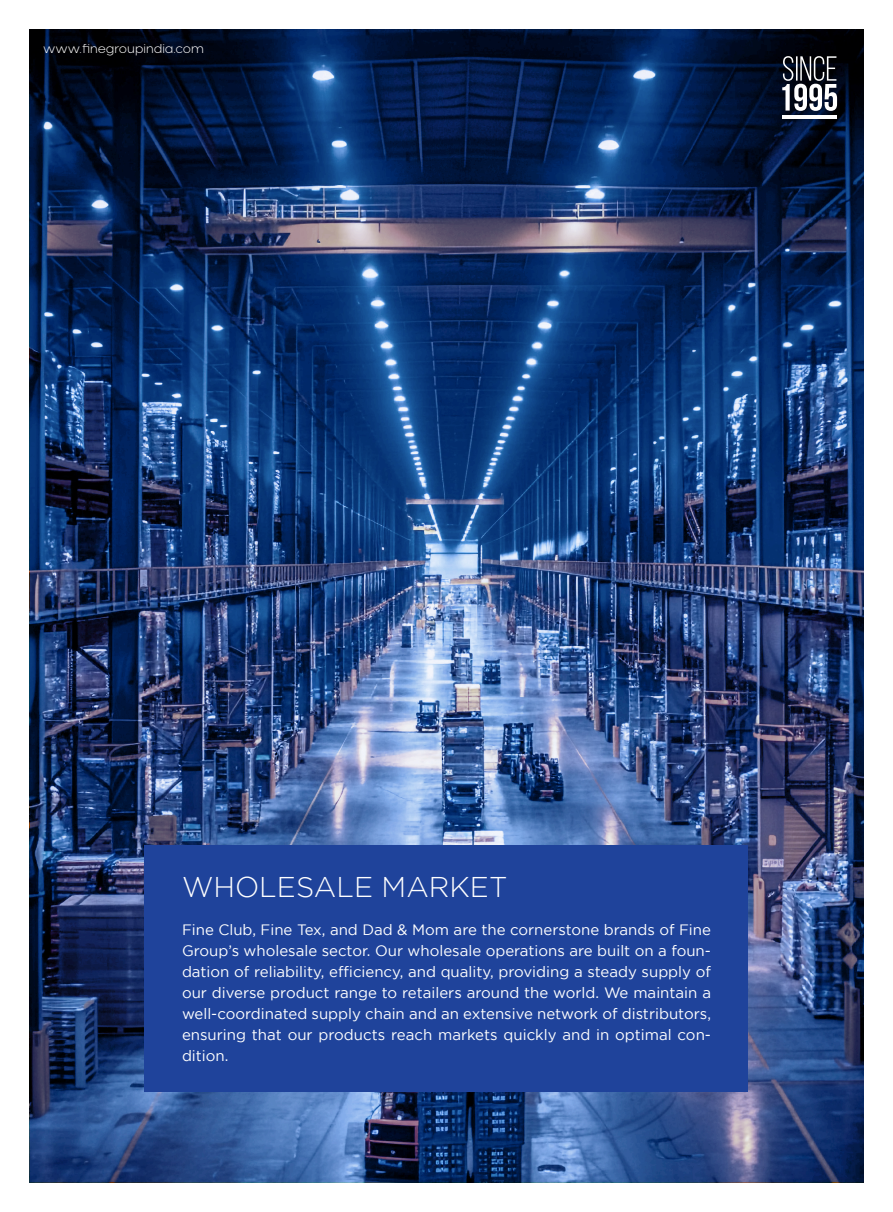
<style>
.page{position:relative;width:893px;height:1212px;background:#fff}
.page>*{position:absolute;margin:0;border:0;box-sizing:border-box;transform-origin:0 0}
.t1{font:300 28.5px "Gotham";color:#fff}
.t2{font:15px/21px "Gotham";color:#fff;text-align:justify}
.t3{font:300 12px "Neometric";color:#fff}
</style>
<div class="page">
<img style="left:30px;top:30px;width:833px;height:1152px">
<div style="left:145px;top:845px;width:603px;height:247px;background:#1f439b"></div>
<svg style="left:782px;top:56px;width:55px;height:55px"></svg>
<hr style="left:782px;top:115px;width:54px;height:4px;background:#fff">
<p class="t3" style="left:43px;top:41px;width:162px">www.finegroupindia.com</p>
<p class="t1" style="left:182px;top:871px;width:327px">WHOLESALE MARKET</p>
<p class="t2" style="left:182px;top:919px;width:530px">Fine Club, Fine Tex, and Dad &amp; Mom are the cornerstone brands of Fine Group’s wholesale sector. Our wholesale operations are built on a foun&shy;dation of reliability, efficiency, and quality, providing a steady supply of our diverse product range to retailers around the world. We maintain a well-coordinated supply chain and an extensive network of distributors, ensuring that our products reach markets quickly and in optimal con&shy;dition.</p>
</div>
